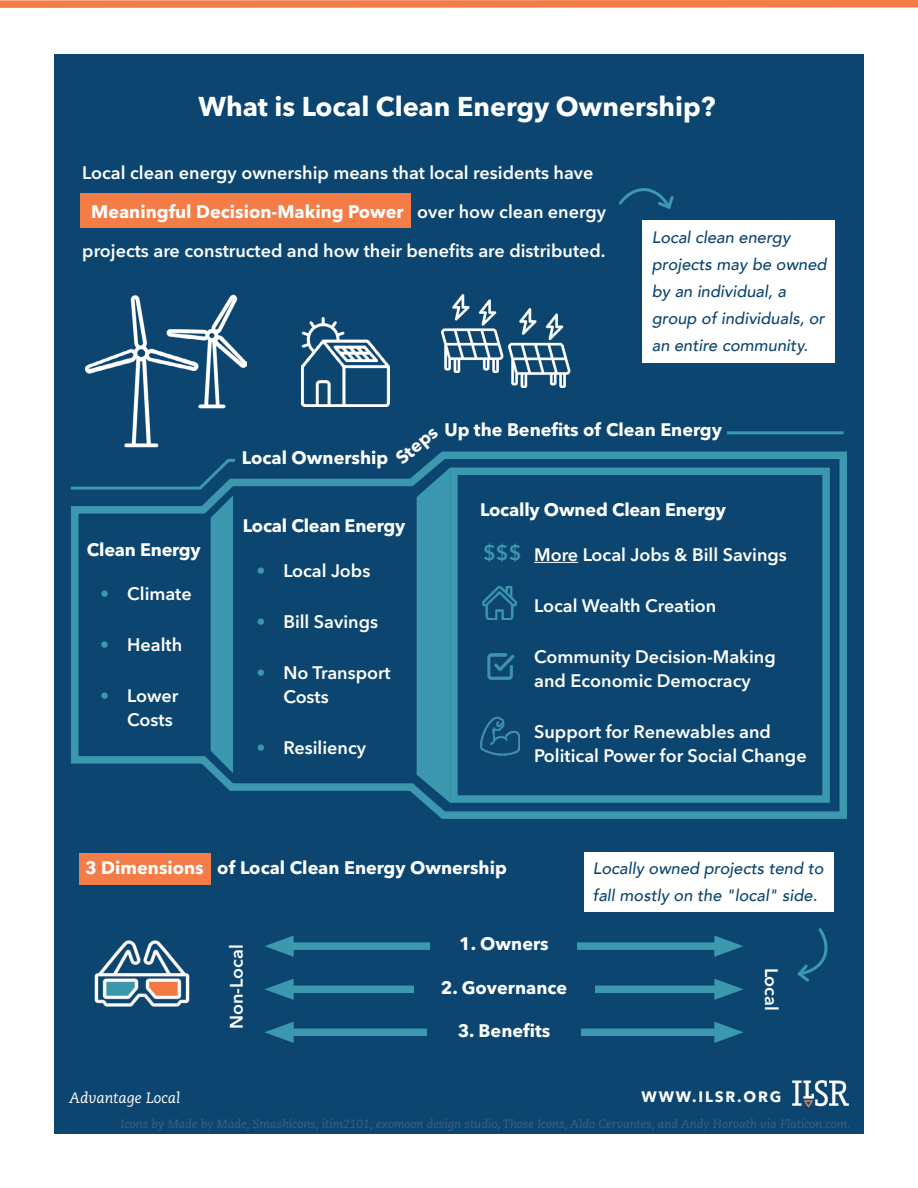
<style>
.page{position:relative;width:918px;height:1188px;background:#fff}
.page>*{position:absolute;margin:0;border:0;box-sizing:border-box;transform-origin:0 0}
.t1{font:700 27px "Avenir Next LT Pro";color:#fff}
.t2{font:600 21px "Avenir Next LT Pro";color:#3b98ae}
.t3{font:600 18px/24px "Avenir Next LT Pro";color:#fff}
.t4{font:700 18px "Avenir Next LT Pro";color:#fff}
.t5{font:italic 500 16.5px/27px "Avenir";color:#0c4670}
.t6{font:italic 15px "Caecilia LT Std";color:#fff}
.t7{font:700 15px "Avenir Next LT Pro";letter-spacing:.12em;color:#fff}
.t8{font:italic 12px "Caecilia LT Std";color:#435d83}
.s1{font-weight:600}
.s2{color:#3b98ae}
</style>
<div class="page">
<div style="left:0;top:0;width:918px;height:8px;background:#f47c46"></div>
<div style="left:54px;top:54px;width:810px;height:1080px;background:#0c4670"></div>
<img style="left:792px;top:1080px;width:57px;height:29px">
<svg style="left:727px;top:431px;width:117px;height:4px"></svg>
<svg style="left:70px;top:451px;width:777px;height:368px"></svg>
<div style="left:450px;top:468px;width:380px;height:335px;background:#0c4670;border:8px solid #3b98ae"></div>
<div style="left:417px;top:468px;width:33px;height:335px;background:#3b98ae"></div>
<div style="left:211px;top:496px;width:22px;height:277px;background:#3b98ae"></div>
<div style="left:643px;top:220px;width:192px;height:143px;background:#fff"></div>
<div style="left:81px;top:193px;width:330px;height:35px;background:#f47c46"></div>
<svg style="left:619px;top:188px;width:55px;height:21px"></svg>
<div style="left:79px;top:853px;width:132px;height:32px;background:#f47c46"></div>
<hr style="left:534px;top:562px;width:44px;height:1px;background:#fff">
<div style="left:281px;top:942px;width:446px;height:8px;background:#3b98ae"></div>
<svg style="left:265px;top:936px;width:29px;height:21px"></svg>
<svg style="left:714px;top:936px;width:29px;height:21px"></svg>
<div style="left:431px;top:936px;width:146px;height:23px;background:#0c4670"></div>
<div style="left:281px;top:1029px;width:446px;height:7px;background:#3b98ae"></div>
<svg style="left:265px;top:1022px;width:29px;height:21px"></svg>
<svg style="left:714px;top:1022px;width:29px;height:21px"></svg>
<div style="left:281px;top:986px;width:446px;height:7px;background:#3b98ae"></div>
<svg style="left:265px;top:979px;width:29px;height:21px"></svg>
<svg style="left:714px;top:979px;width:29px;height:21px"></svg>
<div style="left:414px;top:980px;width:180px;height:18px;background:#0c4670"></div>
<div style="left:427px;top:1023px;width:154px;height:18px;background:#0c4670"></div>
<div style="left:584px;top:852px;width:250px;height:59px;background:#fff"></div>
<svg style="left:797px;top:928px;width:31px;height:54px"></svg>
<img style="left:86px;top:294px;width:160px;height:154px">
<img style="left:442px;top:295px;width:67px;height:78px">
<img style="left:94px;top:940px;width:96px;height:67px">
<img style="left:487px;top:653px;width:28px;height:27px">
<img style="left:480px;top:716px;width:40px;height:40px">
<img style="left:483px;top:587px;width:34px;height:32px">
<img style="left:301px;top:318px;width:89px;height:89px">
<img style="left:509px;top:309px;width:62px;height:78px">
<h1 class="t1" style="left:199px;top:90px;width:519px">What is Local Clean Energy Ownership?</h1>
<p class="t3" style="left:82px;top:160px;width:513px">Local clean energy ownership means that local residents have</p>
<p class="t4" style="left:91px;top:200px;width:516px">Meaningful Decision-Making Power <span class="s1">over how clean energy</span></p>
<p class="t3" style="left:82px;top:238px;width:525px">projects are constructed and how their benefits are distributed.</p>
<p class="t5" style="left:652px;top:224px;width:176px">Local clean energy projects may be owned by an individual, a group of individuals, or an entire community.</p>
<h3 class="t4" style="left:87px;top:538px;width:115px">Clean Energy</h3>
<p class="t3" style="left:100px;top:582px;width:93px"><span class="s2">•</span> Climate</p>
<p class="t3" style="left:100px;top:633px;width:83px"><span class="s2">•</span> Health</p>
<p class="t3" style="left:127px;top:684px;width:53px;text-indent:-27px"><span class="s2">•</span> Lower<br>Costs</p>
<h2 class="t4" style="left:391px;top:452px;width:50px;rotate:-40deg">Steps</h2>
<h2 class="t4" style="left:444px;top:419px;width:279px">Up the Benefts of Clean Energy</h2>
<h2 class="t4" style="left:242px;top:447px;width:148px">Local Ownership</h2>
<h3 class="t4" style="left:243px;top:515px;width:164px">Local Clean Energy</h3>
<p class="t3" style="left:256px;top:558px;width:116px"><span class="s2">•</span> Local Jobs</p>
<p class="t3" style="left:256px;top:609px;width:123px"><span class="s2">•</span> Bill Savings</p>
<p class="t3" style="left:283px;top:660px;width:109px;text-indent:-27px"><span class="s2">•</span> No Transport<br>Costs</p>
<p class="t3" style="left:256px;top:735px;width:111px"><span class="s2">•</span> Resiliency</p>
<h3 class="t4" style="left:480px;top:499px;width:247px">Locally Owned Clean Energy</h3>
<p class="t3" style="left:534px;top:542px;width:254px">More Local Jobs &amp; Bill Savings</p>
<p class="t3" style="left:534px;top:593px;width:184px">Local Wealth Creation</p>
<p class="t3" style="left:534px;top:644px;width:243px">Community Decision-Making and Economic Democracy</p>
<p class="t3" style="left:534px;top:719px;width:274px">Support for Renewables and<br>Political Power for Social Change</p>
<p class="t2" style="left:483px;top:540px;width:40px">$$$</p>
<h2 class="t4" style="left:85px;top:857px;width:423px">3 Dimensions of Local Clean Energy Ownership</h2>
<p class="t3" style="left:224px;top:1029px;width:86px;rotate:-90deg">Non-Local</p>
<p class="t4" style="left:459px;top:933px;width:91px">1. Owners</p>
<p class="t4" style="left:441px;top:976px;width:128px">2. Governance</p>
<p class="t4" style="left:458px;top:1019px;width:94px">3. Benefits</p>
<p class="t5" style="left:593px;top:855px;width:232px">Locally owned projects tend to fall mostly on the "local" side.</p>
<p class="t3" style="left:784px;top:968px;width:45px;rotate:90deg">Local</p>
<p class="t6" style="left:69px;top:1089px;width:113px">Advantage Local</p>
<p class="t7" style="left:642px;top:1087px;width:141px">WWW.ILSR.ORG</p>
<p class="t8" style="left:121px;top:1117px;width:731px">Icons by Made by Made, Smashicons, itim2101, exomoon design studio, Those Icons, Aldo Cervantes, and Andy Horvath via Flaticon.com.</p>
</div>
